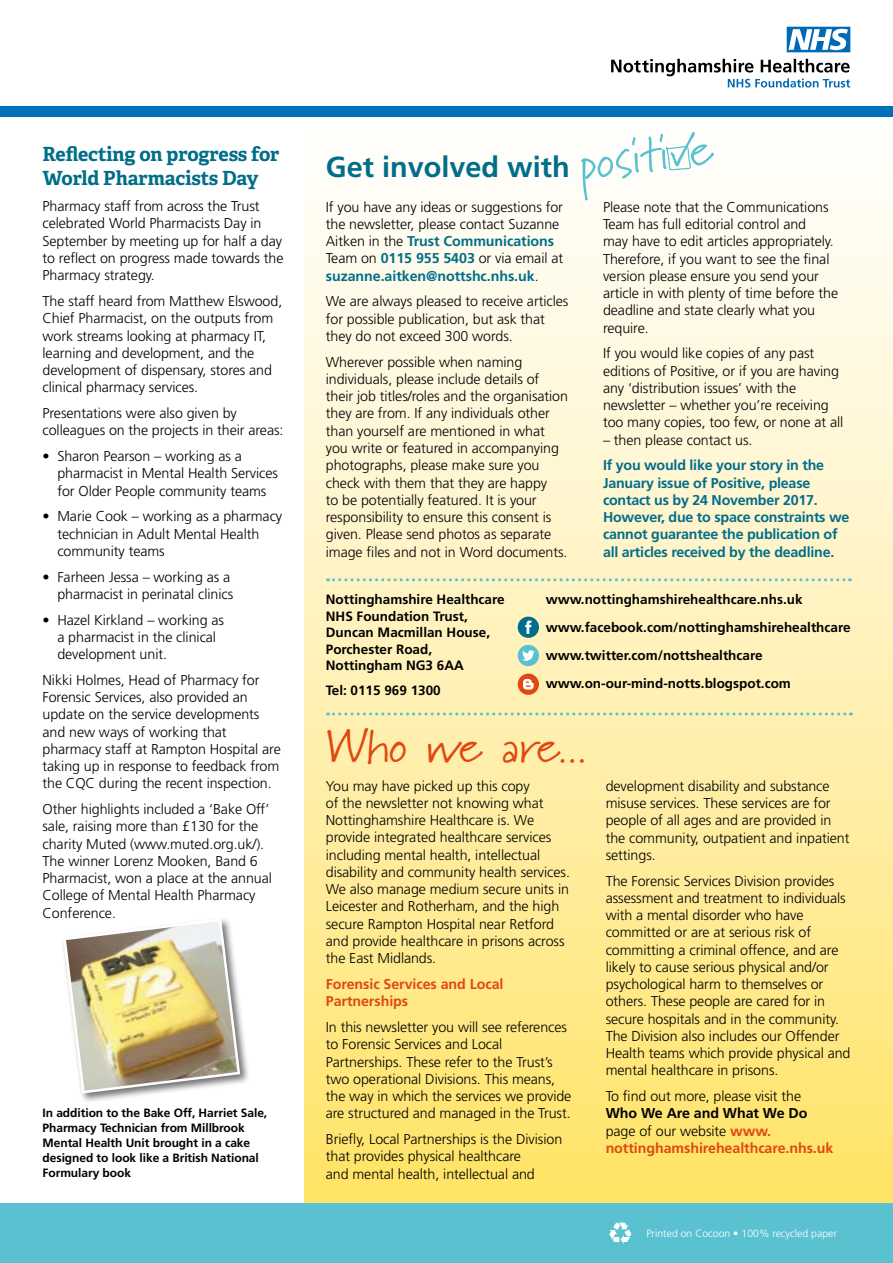
<style>
.page{position:relative;width:893px;height:1263px;background:#fff}
.page>*{position:absolute;margin:0;border:0;box-sizing:border-box;transform-origin:0 0}
.t1{font:48.3px "Marydale";color:#e04812}
.t2{font:700 28.95px "Frutiger";color:#006e89}
.t3{font:700 19.5px/24px "Adelle PE";letter-spacing:-.01em;color:#006e89}
.t4{font:300 14.25px/17.2px "Frutiger";letter-spacing:-.005em;color:#000}
.t5{font:700 14.25px/17.2px "Frutiger";letter-spacing:-.015em;color:#006e89}
.t6{font:700 14.25px/17.2px "Frutiger";letter-spacing:-.005em;color:#e04812}
.t7{font:700 13.5px/16.5px "Frutiger";color:#000}
.t8{font:700 12px/15px "Frutiger";letter-spacing:-.005em;color:#000}
.t9{font:300 10.5px "Frutiger";color:#fff}
.s1{font-weight:700;color:#006e89}
.s2{color:#000}
.s3{font-weight:300;color:#000}
</style>
<div class="page">
<div style="left:305px;top:111px;width:588px;height:1152px;background:linear-gradient(to bottom,#fff,#ffe262)"></div>
<div style="left:0;top:106px;width:893px;height:11px;background:#0072bb"></div>
<div style="left:0;top:1203px;width:893px;height:60px;background:#5ac1d0"></div>
<svg style="left:581px;top:131px;width:133px;height:70px"></svg>
<svg style="left:327px;top:578px;width:523px;height:3px;background:#c4e1c8"></svg>
<div style="left:518px;top:645px;width:21px;height:21px;background:#5ac1d0;border-radius:50%"></div>
<svg style="left:522px;top:650px;width:13px;height:11px"></svg>
<div style="left:518px;top:617px;width:21px;height:21px;background:#006e89;border-radius:50%"></div>
<svg style="left:525px;top:621px;width:6px;height:13px"></svg>
<div style="left:518px;top:674px;width:21px;height:21px;background:#e04812;border-radius:50%"></div>
<svg style="left:523px;top:679px;width:11px;height:10px"></svg>
<svg style="left:327px;top:712px;width:524px;height:3px;background:#c7dfbb"></svg>
<svg style="left:609px;top:1222px;width:22px;height:22px"></svg>
<svg style="left:611px;top:59px;width:239px;height:29px"></svg>
<svg style="left:787px;top:27px;width:63px;height:25px"></svg>
<div style="left:61px;top:916px;width:189px;height:188px;background:#000;opacity:.55"></div>
<img style="left:62px;top:917px;width:180px;height:178px">
<h3 class="t3" style="left:43px;top:142px;width:238px">Reflecting on progress for<br>World Pharmacists Day</h3>
<p class="t4" style="left:43px;top:198px;width:242px">Pharmacy staff from across the Trust celebrated World Pharmacists Day in September by meeting up for half a day to reflect on progress made towards the Pharmacy strategy.</p>
<p class="t4" style="left:43px;top:292px;width:241px">The staff heard from Matthew Elswood, Chief Pharmacist, on the outputs from work streams looking at pharmacy IT, learning and development, and the development of dispensary, stores and clinical pharmacy services.</p>
<p class="t4" style="left:43px;top:404px;width:242px">Presentations were also given by colleagues on the projects in their areas:</p>
<p class="t4" style="left:57px;top:447px;width:222px;text-indent:-15px">• Sharon Pearson – working as a pharmacist in Mental Health Services for Older People community teams</p>
<p class="t4" style="left:57px;top:508px;width:226px;text-indent:-15px">• Marie Cook – working as a pharmacy technician in Adult Mental Health community teams</p>
<p class="t4" style="left:43px;top:568px;width:192px;text-align:right">• Farheen Jessa – working as a pharmacist in perinatal clinics</p>
<p class="t4" style="left:57px;top:611px;width:168px;text-indent:-15px">• Hazel Kirkland – working as a pharmacist in the clinical development unit.</p>
<p class="t4" style="left:43px;top:671px;width:240px">Nikki Holmes, Head of Pharmacy for Forensic Services, also provided an update on the service developments and new ways of working that pharmacy staff at Rampton Hospital are taking up in response to feedback from the CQC during the recent inspection.</p>
<p class="t4" style="left:43px;top:800px;width:231px">Other highlights included a ‘Bake Off’ sale, raising more than £130 for the charity Muted (www.muted.org.uk/).<br>The winner Lorenz Mooken, Band 6<br>Pharmacist, won a place at the annual<br>College of Mental Health Pharmacy<br>Conference.</p>
<p class="t8" style="left:43px;top:1105px;width:226px">In addition to the Bake Off, Harriet Sale, Pharmacy Technician from Millbrook Mental Health Unit brought in a cake designed to look like a British National Formulary book</p>
<h2 class="t2" style="left:326px;top:150px;width:246px">Get involved with</h2>
<p class="t4" style="left:326px;top:198px;width:239px">If you have any ideas or suggestions for the newsletter, please contact Suzanne Aitken in the <span class="s1">Trust Communications </span>Team on <span class="s1">0115 955 5403</span> or via email at <span class="s1">suzanne.aitken@nottshc.nhs.uk</span>.</p>
<p class="t4" style="left:326px;top:293px;width:244px">We are always pleased to receive articles for possible publication, but ask that they do not exceed 300 words.</p>
<p class="t4" style="left:326px;top:353px;width:244px">Wherever possible when naming individuals, please include details of their job titles/roles and the organisation they are from. If any individuals other than yourself are mentioned in what you write or featured in accompanying photographs, please make sure you check with them that they are happy<br>to be potentially featured. It is your responsibility to ensure this consent is given. Please send photos as separate image files and not in Word documents.</p>
<p class="t4" style="left:603px;top:198px;width:237px">Please note that the Communications Team has full editorial control and<br>may have to edit articles appropriately.<br>Therefore, if you want to see the final version please ensure you send your article in with plenty of time before the deadline and state clearly what you require.</p>
<p class="t4" style="left:603px;top:345px;width:242px">If you would like copies of any past editions of Positive, or if you are having any ‘distribution issues’ with the newsletter – whether you’re receiving too many copies, too few, or none at all</p>
<p class="t4" style="left:603px;top:431px;width:151px">– then please contact us.</p>
<p class="t5" style="left:603px;top:457px;width:248px">If you would like your story in the January issue of Positive, please contact us by 24 November 2017.<br>However, due to space constraints we cannot guarantee the publication of all articles received by the deadline.</p>
<p class="t7" style="left:326px;top:591px;width:180px">Nottinghamshire Healthcare<br>NHS Foundation Trust,<br>Duncan Macmillan House,<br>Porchester Road,<br>Nottingham NG3 6AA</p>
<p class="t7" style="left:326px;top:682px;width:116px">Tel: 0115 969 1300</p>
<p class="t7" style="left:546px;top:585px;width:306px;line-height:28px">www.nottinghamshirehealthcare.nhs.uk www.facebook.com/nottinghamshirehealthcare www.twitter.com/nottshealthcare www.on-our-mind-notts.blogspot.com</p>
<h1 class="t1" style="left:326px;top:717px;width:263px">Who we are...</h1>
<p class="t4" style="left:326px;top:777px;width:246px">You may have picked up this copy<br>of the newsletter not knowing what Nottinghamshire Healthcare is. We provide integrated healthcare services including mental health, intellectual disability and community health services.<br>We also manage medium secure units in Leicester and Rotherham, and the high secure Rampton Hospital near Retford and provide healthcare in prisons across the East Midlands.</p>
<p class="t6" style="left:326px;top:975px;width:179px">Forensic Services and Local<br>Partnerships</p>
<p class="t4" style="left:326px;top:1018px;width:247px">In this newsletter you will see references to Forensic Services and Local Partnerships. These refer to the Trust’s two operational Divisions. This means, the way in which the services we provide are structured and managed in the Trust.</p>
<p class="t4" style="left:326px;top:1130px;width:238px">Briefly, Local Partnerships is the Division that provides physical healthcare<br>and mental health, intellectual and</p>
<p class="t4" style="left:606px;top:777px;width:245px">development disability and substance misuse services. These services are for people of all ages and are provided in the community, outpatient and inpatient settings.</p>
<p class="t4" style="left:606px;top:872px;width:246px">The Forensic Services Division provides assessment and treatment to individuals with a mental disorder who have committed or are at serious risk of committing a criminal offence, and are likely to cause serious physical and/or psychological harm to themselves or others. These people are cared for in secure hospitals and in the community.<br>The Division also includes our Offender Health teams which provide physical and mental healthcare in prisons.</p>
<p class="t4" style="left:606px;top:1087px;width:197px">To find out more, please visit the</p>
<p class="t6" style="left:606px;top:1105px;width:229px"><span class="s2">Who We Are and What We Do </span><span class="s3">page of our website</span> www. nottinghamshirehealthcare.nhs.uk</p>
<p class="t9" style="left:646px;top:1228px;width:192px">Printed on Cocoon • 100% recycled paper</p>
</div>
